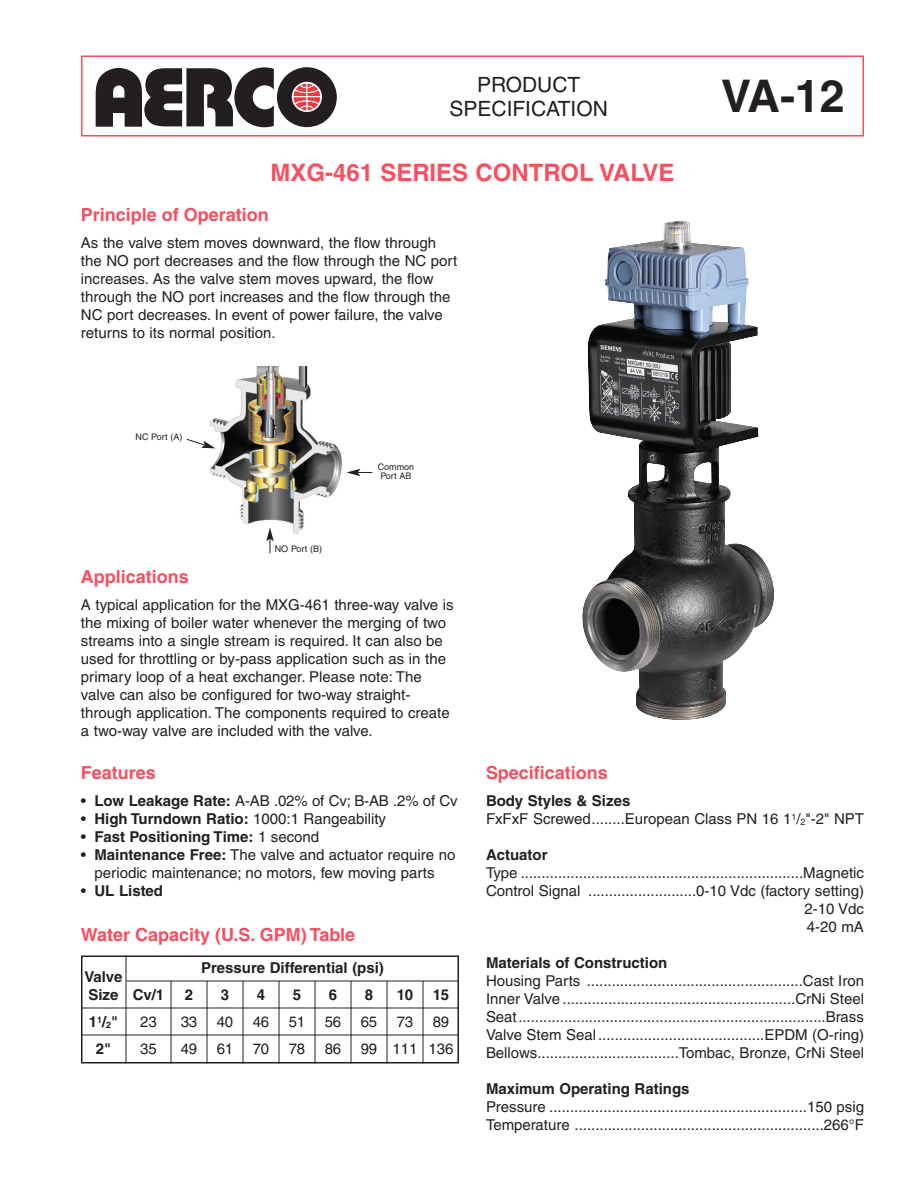
<style>
.page{position:relative;width:918px;height:1188px;background:#fff}
.page>*{position:absolute;margin:0;border:0;box-sizing:border-box;transform-origin:0 0}
.t1{font:700 45px "Helvetica";color:#231f20}
.t2{font:700 24px "Helvetica";color:#f64f60}
.t3{font:21px/24px "Helvetica";color:#231f20;text-align:center}
.t4{font:700 18px "Helvetica";color:#f64f60}
.t5{font:15px/18px "Helvetica";color:#231f20}
.t6{font:700 15px "Helvetica";color:#231f20}
.t7{font:9px/9px "Helvetica";color:#231f20}
.s1{font-weight:700}
.s2{font-weight:400}
.s3{font-size:9px}
</style>
<div class="page">
<div style="left:81px;top:956px;width:378px;height:108px;border:2px solid #231f20"></div>
<svg style="left:96px;top:67px;width:241px;height:60px"></svg>
<div style="left:81px;top:56px;width:783px;height:80px;border:2px solid #f64f60"></div>
<img style="left:582px;top:221px;width:192px;height:499px">
<img style="left:207px;top:366px;width:135px;height:168px">
<hr style="left:81px;top:1008px;width:378px;height:1px;background:#231f20">
<hr style="left:126px;top:981px;width:333px;height:1px;background:#231f20">
<hr style="left:81px;top:1035px;width:378px;height:1px;background:#231f20">
<hr style="left:126px;top:956px;width:1px;height:108px;background:#231f20">
<hr style="left:171px;top:981px;width:1px;height:83px;background:#231f20">
<hr style="left:207px;top:981px;width:1px;height:83px;background:#231f20">
<hr style="left:243px;top:981px;width:1px;height:83px;background:#231f20">
<hr style="left:279px;top:981px;width:1px;height:83px;background:#231f20">
<hr style="left:315px;top:981px;width:1px;height:83px;background:#231f20">
<hr style="left:351px;top:981px;width:1px;height:83px;background:#231f20">
<hr style="left:387px;top:981px;width:1px;height:83px;background:#231f20">
<hr style="left:423px;top:981px;width:1px;height:83px;background:#231f20">
<svg style="left:186px;top:438px;width:29px;height:10px"></svg>
<svg style="left:266px;top:528px;width:8px;height:25px"></svg>
<svg style="left:346px;top:469px;width:26px;height:7px"></svg>
<h3 class="t3" style="left:450px;top:75px;width:160px">PRODUCT<br>SPECIFICATION</h3>
<h2 class="t2" style="left:270px;top:163px;width:406px">MXG-461 SERIES CONTROL VALVE</h2>
<p class="t4" style="left:81px;top:209px;width:189px">Principle of Operation</p>
<p class="t5" style="left:81px;top:236px;width:378px">As the valve stem moves downward, the flow through the NO port decreases and the flow through the NC port increases. As the valve stem moves upward, the flow through the NO port increases and the flow through the NC port decreases. In event of power failure, the valve returns to its normal position.</p>
<p class="t7" style="left:136px;top:433px;width:48px">NC Port (A)</p>
<p class="t7" style="left:275px;top:546px;width:49px">NO Port (B)</p>
<p class="t7" style="left:378px;top:463px;width:38px">Common<br>Port AB</p>
<h1 class="t1" style="left:721px;top:80px;width:125px">VA-12</h1>
<p class="t4" style="left:81px;top:570px;width:109px">Applications</p>
<p class="t5" style="left:81px;top:597px;width:374px">A typical application for the MXG-461 three-way valve is the mixing of boiler water whenever the merging of two streams into a single stream is required. It can also be used for throttling or by-pass application such as in the primary loop of a heat exchanger. Please note: The valve can also be configured for two-way straight&shy;through application. The components required to create a two-way valve are included with the valve.</p>
<p class="t4" style="left:81px;top:766px;width:76px">Features</p>
<p class="t5" style="left:81px;top:794px;width:378px">• <span class="s1">Low Leakage Rate:</span> A-AB .02% of Cv; B-AB .2% of Cv</p>
<p class="t5" style="left:81px;top:812px;width:307px">• <span class="s1">High Turndown Ratio:</span> 1000:1 Rangeability</p>
<p class="t6" style="left:81px;top:832px;width:240px"><span class="s2">•</span> Fast Positioning Time: <span class="s2">1 second</span></p>
<p class="t5" style="left:81px;top:848px;width:376px;text-align:center">• <span class="s1">Maintenance Free:</span> The valve and actuator require no periodic maintenance; no motors, few moving parts</p>
<p class="t6" style="left:81px;top:886px;width:84px"><span class="s2">•</span> UL Listed</p>
<p class="t4" style="left:81px;top:928px;width:276px">Water Capacity (U.S. GPM) Table</p>
<p class="t6" style="left:84px;top:971px;width:40px">Valve</p>
<p class="t6" style="left:201px;top:962px;width:184px">Pressure Differential (psi)</p>
<p class="t6" style="left:88px;top:989px;width:77px">Size Cv/1</p>
<p class="t6" style="left:185px;top:989px;width:10px">2</p>
<p class="t6" style="left:221px;top:989px;width:10px">3</p>
<p class="t6" style="left:257px;top:989px;width:10px">4</p>
<p class="t6" style="left:293px;top:989px;width:10px">5</p>
<p class="t6" style="left:329px;top:989px;width:10px">6</p>
<p class="t6" style="left:365px;top:989px;width:10px">8</p>
<p class="t6" style="left:397px;top:989px;width:18px">10</p>
<p class="t6" style="left:433px;top:989px;width:18px">15</p>
<p class="t6" style="left:89px;top:1016px;width:31px">1<sup>1</sup>/<span class="s3">2</span>"</p>
<p class="t5" style="left:140px;top:1014px;width:18px">23</p>
<p class="t5" style="left:181px;top:1014px;width:18px">33</p>
<p class="t5" style="left:217px;top:1014px;width:18px">40</p>
<p class="t5" style="left:253px;top:1014px;width:18px">46</p>
<p class="t5" style="left:289px;top:1014px;width:18px">51</p>
<p class="t5" style="left:325px;top:1014px;width:18px">56</p>
<p class="t5" style="left:361px;top:1014px;width:18px">65</p>
<p class="t5" style="left:397px;top:1014px;width:18px">73</p>
<p class="t5" style="left:433px;top:1014px;width:18px">89</p>
<p class="t6" style="left:96px;top:1043px;width:17px">2"</p>
<p class="t5" style="left:140px;top:1041px;width:18px">35</p>
<p class="t5" style="left:181px;top:1041px;width:18px">49</p>
<p class="t5" style="left:217px;top:1041px;width:18px">61</p>
<p class="t5" style="left:253px;top:1041px;width:18px">70</p>
<p class="t5" style="left:289px;top:1041px;width:18px">78</p>
<p class="t5" style="left:325px;top:1041px;width:18px">86</p>
<p class="t5" style="left:361px;top:1041px;width:94px">99 111 136</p>
<p class="t4" style="left:486px;top:766px;width:123px">Specifications</p>
<p class="t5" style="left:486px;top:794px;width:380px"><span class="s1">Body Styles &amp; Sizes<br></span>FxFxF Screwed........European Class PN 16 1<sup>1</sup>/<span class="s3">2</span>"-2" NPT</p>
<p class="t6" style="left:486px;top:850px;width:63px">Actuator</p>
<p class="t5" style="left:486px;top:866px;width:380px;text-align:right">Type ....................................................................Magnetic Control Signal ..........................0-10 Vdc (factory setting)<br>2-10 Vdc<br>4-20 mA</p>
<p class="t6" style="left:486px;top:958px;width:183px">Materials of Construction</p>
<p class="t5" style="left:486px;top:974px;width:380px;text-align:justify">Housing Parts ....................................................Cast Iron Inner Valve ........................................................CrNi Steel Seat..........................................................................Brass Valve Stem Seal........................................EPDM (O-ring)<br>Bellows..................................Tombac, Bronze, CrNi Steel</p>
<p class="t6" style="left:486px;top:1084px;width:205px">Maximum Operating Ratings</p>
<p class="t5" style="left:486px;top:1100px;width:380px">Pressure ..............................................................150 psig<br>Temperature ............................................................266°F</p>
</div>
